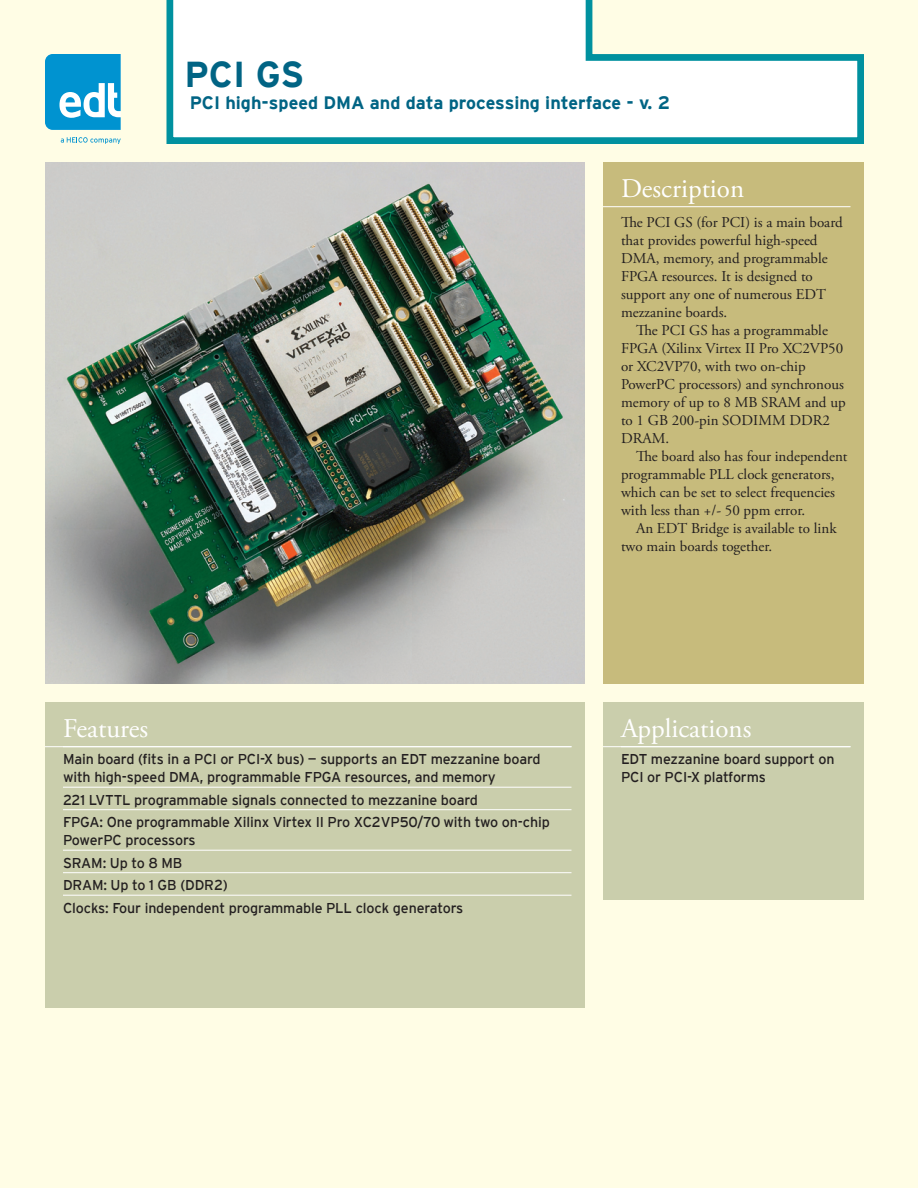
<style>
.page{position:relative;width:918px;height:1188px;background:#fffde5}
.page>*{position:absolute;margin:0;border:0;box-sizing:border-box;transform-origin:0 0}
.t1{font:700 36px "Interstate";color:#016484}
.t2{font:27px "Adobe Garamond Pro";color:#fff}
.t3{font:700 18px "Interstate";color:#016484}
.t4{font:15px/18px "Adobe Garamond Pro";color:#231f20}
.t5{font:14.25px/22.5px "Interstate";letter-spacing:-.01em;color:#231f20}
</style>
<div class="page">
<div style="left:603px;top:162px;width:261px;height:522px;background:#c7bb7c"></div>
<div style="left:45px;top:702px;width:540px;height:306px;background:#caceac"></div>
<div style="left:603px;top:702px;width:261px;height:198px;background:#caceac"></div>
<svg style="left:163px;top:0;width:704px;height:147px"></svg>
<hr style="left:603px;top:206px;width:247px;height:1px;background:#fff">
<hr style="left:45px;top:746px;width:527px;height:1px;background:#fff">
<hr style="left:63px;top:787px;width:509px;height:1px;background:#fff">
<hr style="left:63px;top:809px;width:509px;height:1px;background:#fff">
<hr style="left:63px;top:850px;width:509px;height:1px;background:#fff">
<hr style="left:63px;top:872px;width:509px;height:1px;background:#fff">
<hr style="left:63px;top:895px;width:509px;height:1px;background:#fff">
<hr style="left:603px;top:746px;width:247px;height:1px;background:#fff">
<svg style="left:45px;top:54px;width:76px;height:76px;background:#2fa7d8"></svg>
<svg style="left:61px;top:137px;width:60px;height:7px"></svg>
<img style="left:45px;top:162px;width:540px;height:522px">
<h1 class="t1" style="left:184px;top:55px;width:121px">PCI GS</h1>
<p class="t3" style="left:190px;top:93px;width:482px">PCI high-speed DMA and data processing interface - v. 2</p>
<h2 class="t2" style="left:63px;top:713px;width:87px">Features</h2>
<p class="t5" style="left:63px;top:750px;width:479px;line-height:18px">Main board (fits in a PCI or PCI-X bus) — supports an EDT mezzanine board with high-speed DMA, programmable FPGA resources, and memory</p>
<p class="t5" style="left:63px;top:788px;width:488px">221 LVTTL programmable signals connected to mezzanine board<br>FPGA: One programmable Xilinx Virtex II Pro XC2VP50/70 with two on-chip</p>
<p class="t5" style="left:63px;top:829px;width:402px">PowerPC processors<br>SRAM: Up to 8 MB<br>DRAM: Up to 1 GB (DDR2)<br>Clocks: Four independent programmable PLL clock generators</p>
<h2 class="t2" style="left:621px;top:173px;width:125px">Description</h2>
<p class="t4" style="left:621px;top:214px;width:223px">The PCI GS (for PCI) is a main board that provides powerful high-speed<br>DMA, memory, and programmable<br>FPGA resources. It is designed to support any one of numerous EDT mezzanine boards.</p>
<p class="t4" style="left:621px;top:322px;width:226px;text-indent:15px">The PCI GS has a programmable<br>FPGA (Xilinx Virtex II Pro XC2VP50 or XC2VP70, with two on-chip<br>PowerPC processors) and synchronous memory of up to 8 MB SRAM and up to 1 GB 200-pin SODIMM DDR2<br>DRAM.</p>
<p class="t4" style="left:621px;top:448px;width:228px;text-indent:15px">The board also has four independent programmable PLL clock generators, which can be set to select frequencies with less than +/- 50 ppm error.</p>
<p class="t4" style="left:621px;top:520px;width:217px;text-indent:15px">An EDT Bridge is available to link two main boards together.</p>
<h2 class="t2" style="left:621px;top:713px;width:132px">Applications</h2>
<p class="t5" style="left:621px;top:750px;width:215px;line-height:18px">EDT mezzanine board support on<br>PCI or PCI-X platforms</p>
</div>
